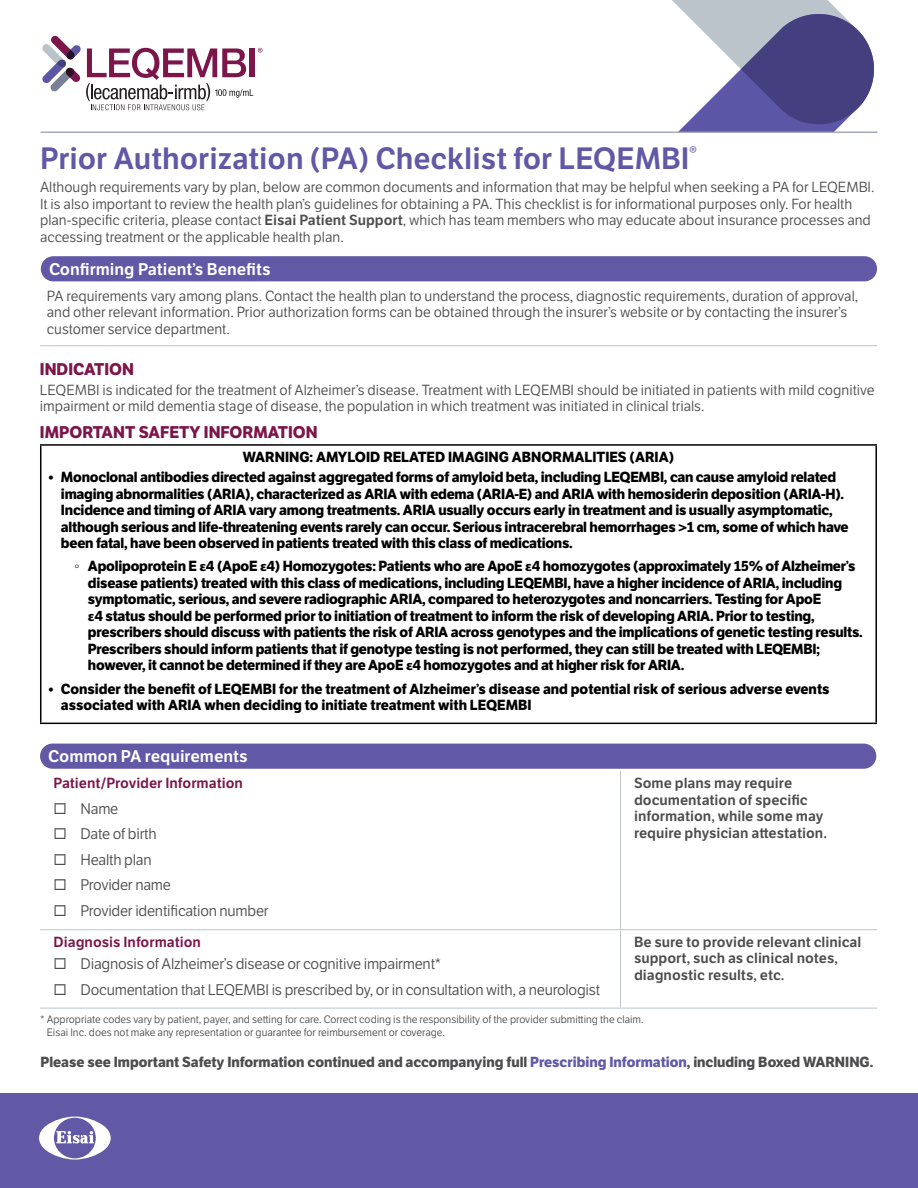
<style>
.page{position:relative;width:918px;height:1188px;background:#fff}
.page>*{position:absolute;margin:0;border:0;box-sizing:border-box;transform-origin:0 0}
.t1{font:30px "LFT Etica SB";color:#6158a6}
.t2{font:16.5px "LFT Etica SB";color:#fff}
.t3{font:700 16.5px "LFT Etica";color:#7c164a}
.t4{font:15px/25.5px "LFT Etica";letter-spacing:-.015em;color:#4d4d4f}
.t5{font:700 14.25px/16.5px "LFT Etica";letter-spacing:-.015em;color:#000}
.t6{font:14.25px/16.5px "LFT Etica";color:#4d4d4f}
.t7{font:14.25px/16.5px "LFT Etica SB";color:#4d4d4f}
.t8{font:700 14.25px "LFT Etica";color:#4d4d4f}
.t9{font:14.25px "LFT Etica SB";color:#7c164a}
.t10{font:10.5px/13.5px "LFT Etica";color:#4d4d4f}
.s1{font-family:"LFT Etica SB"}
.s2{font-family:"Calibri"}
.s3{font-family:"Myriad Pro"}
.s4{color:#6158a6}
</style>
<div class="page">
<svg style="left:613px;top:0;width:265px;height:132px"></svg>
<hr style="left:40px;top:132px;width:838px;height:1px;background:#7a8195">
<div style="left:0;top:1093px;width:918px;height:95px;background:#6158a6"></div>
<svg style="left:39px;top:1117px;width:72px;height:43px"></svg>
<svg style="left:42px;top:35px;width:220px;height:75px"></svg>
<hr style="left:40px;top:345px;width:837px;height:1px;background:#bbc4ca">
<hr style="left:620px;top:771px;width:1px;height:158px;background:#bbc4ca">
<hr style="left:40px;top:929px;width:581px;height:1px;background:#bbc4ca">
<hr style="left:621px;top:929px;width:256px;height:1px;background:#bbc4ca">
<hr style="left:620px;top:930px;width:1px;height:78px;background:#bbc4ca">
<hr style="left:40px;top:1008px;width:581px;height:1px;background:#bbc4ca">
<hr style="left:621px;top:1008px;width:256px;height:1px;background:#bbc4ca">
<div style="left:40px;top:744px;width:836px;height:25px;background:#6158a6;border-radius:13px"></div>
<div style="left:41px;top:256px;width:836px;height:25px;background:#6158a6;border-radius:13px"></div>
<hr style="left:40px;top:444px;width:837px;height:2px;background:#000">
<hr style="left:40px;top:446px;width:1px;height:277px;background:#000">
<hr style="left:875px;top:446px;width:2px;height:277px;background:#000">
<hr style="left:40px;top:723px;width:837px;height:1px;background:#000">
<h1 class="t1" style="left:40px;top:140px;width:658px">Prior Authorization (PA) Checklist for LEQEMBI<sup>®</sup></h1>
<p class="t6" style="left:40px;top:179px;width:836px">Although requirements vary by plan, below are common documents and information that may be helpful when seeking a PA for LEQEMBI.<br>It is also important to review the health plan’s guidelines for obtaining a PA. This checklist is for informational purposes only. For health plan-specific criteria, please contact <span class="s1">Eisai Patient Support</span>, which has team members who may educate about insurance processes and accessing treatment or the applicable health plan.</p>
<p class="t2" style="left:49px;top:259px;width:223px">Confirming Patient’s Benefits</p>
<p class="t6" style="left:47px;top:288px;width:813px">PA requirements vary among plans. Contact the health plan to understand the process, diagnostic requirements, duration of approval, and other relevant information. Prior authorization forms can be obtained through the insurer’s website or by contacting the insurer’s customer service department.</p>
<p class="t3" style="left:40px;top:359px;width:95px">INDICATION</p>
<p class="t6" style="left:40px;top:382px;width:836px">LEQEMBI is indicated for the treatment of Alzheimer’s disease. Treatment with LEQEMBI should be initiated in patients with mild cognitive impairment or mild dementia stage of disease, the population in which treatment was initiated in clinical trials.</p>
<p class="t3" style="left:40px;top:422px;width:279px">IMPORTANT SAFETY INFORMATION</p>
<p class="t5" style="left:243px;top:449px;width:433px">WARNING: AMYLOID RELATED IMAGING ABNORMALITIES (ARIA)</p>
<p class="t5" style="left:61px;top:469px;width:789px;text-indent:-13px">• Monoclonal antibodies directed against aggregated forms of amyloid beta, including LEQEMBI, can cause amyloid related imaging abnormalities (ARIA), characterized as ARIA with edema (ARIA-E) and ARIA with hemosiderin deposition (ARIA-H).<br>Incidence and timing of ARIA vary among treatments. ARIA usually occurs early in treatment and is usually asymptomatic, although serious and life-threatening events rarely can occur. Serious intracerebral hemorrhages &gt;1 cm, some of which have been fatal, have been observed in patients treated with this class of medications.</p>
<p class="t5" style="left:88px;top:558px;width:776px;text-indent:-13px"><span class="s2">◦</span> Apolipoprotein E <span class="s3">ε</span>4 (ApoE <span class="s3">ε</span>4) Homozygotes: Patients who are ApoE <span class="s3">ε</span>4 homozygotes (approximately 15% of Alzheimer’s disease patients) treated with this class of medications, including LEQEMBI, have a higher incidence of ARIA, including symptomatic, serious, and severe radiographic ARIA, compared to heterozygotes and noncarriers. Testing for ApoE<br><span class="s3">ε</span>4 status should be performed prior to initiation of treatment to inform the risk of developing ARIA. Prior to testing, prescribers should discuss with patients the risk of ARIA across genotypes and the implications of genetic testing results.<br>Prescribers should inform patients that if genotype testing is not performed, they can still be treated with LEQEMBI; however, it cannot be determined if they are ApoE <span class="s3">ε</span>4 homozygotes and at higher risk for ARIA.</p>
<p class="t5" style="left:61px;top:681px;width:770px;text-indent:-13px">• Consider the benefit of LEQEMBI for the treatment of Alzheimer’s disease and potential risk of serious adverse events associated with ARIA when deciding to initiate treatment with LEQEMBI</p>
<p class="t2" style="left:48px;top:746px;width:201px">Common PA requirements</p>
<p class="t9" style="left:54px;top:774px;width:191px">Patient/Provider Information</p>
<p class="t4" style="left:81px;top:796px;width:190px">Name<br>Date of birth<br>Health plan<br>Provider name<br>Provider identification number</p>
<p class="t7" style="left:634px;top:775px;width:194px">Some plans may require documentation of specific information, while some may require physician attestation.</p>
<p class="t7" style="left:634px;top:934px;width:229px">Be sure to provide relevant clinical support, such as clinical notes, diagnostic results, etc.</p>
<p class="t10" style="left:47px;top:1013px;width:598px;text-indent:-7px">* Appropriate codes vary by patient, payer, and setting for care. Correct coding is the responsibility of the provider submitting the claim.<br>Eisai Inc. does not make any representation or guarantee for reimbursement or coverage.</p>
<p class="t9" style="left:54px;top:933px;width:149px">Diagnosis Information</p>
<p class="t4" style="left:81px;top:951px;width:521px">Diagnosis of Alzheimer’s disease or cognitive impairment*<br>Documentation that LEQEMBI is prescribed by, or in consultation with, a neurologist</p>
<p class="t8" style="left:40px;top:1053px;width:834px">Please see Important Safety Information continued and accompanying full <span class="s4">Prescribing Information</span>, including Boxed WARNING.</p>
</div>
